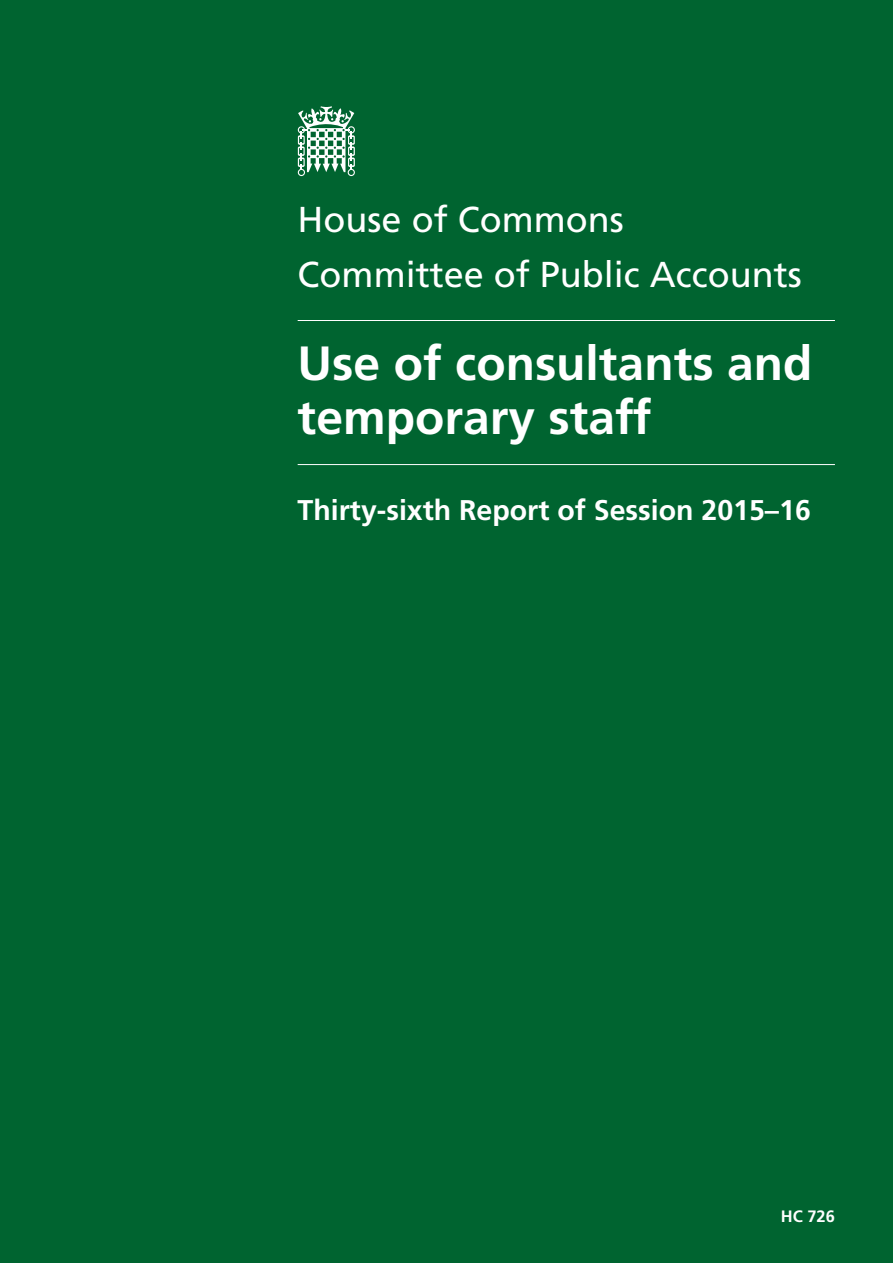
<style>
.page{position:relative;width:893px;height:1263px;background:#006430}
.page>*{position:absolute;margin:0;border:0;box-sizing:border-box;transform-origin:0 0}
.Cover_Report{font:700 48px/54px "Frutiger LT Std";color:#fff}
.Cover_Committee_Name{font:36px "Frutiger LT Std";color:#fff}
.Cover_House_of_Commo{font:36px "Frutiger LT Std";color:#fff}
.Cover_Report_Number{font:700 28.5px "Frutiger LT Std";color:#fff}
.Cover_HC_No{font:700 16.5px "Frutiger LT Std";color:#fff}
</style>
<div class="page">
<hr style="left:298px;top:320px;width:537px;height:1px;background:#fff">
<hr style="left:298px;top:464px;width:537px;height:1px;background:#fff">
<svg style="left:298px;top:106px;width:57px;height:70px"></svg>
<p class="Cover_House_of_Commo" style="left:298px;top:198px;width:328px">House of Commons</p>
<h2 class="Cover_Committee_Name" style="left:298px;top:253px;width:506px">Committee of Public Accounts</h2>
<h1 class="Cover_Report" style="left:298px;top:337px;width:516px">Use of consultants and temporary staff</h1>
<p class="Cover_Report_Number" style="left:298px;top:493px;width:515px">Thirty-sixth Report of Session 2015–16</p>
<p class="Cover_HC_No" style="left:781px;top:1207px;width:56px">HC 726</p>
</div>
